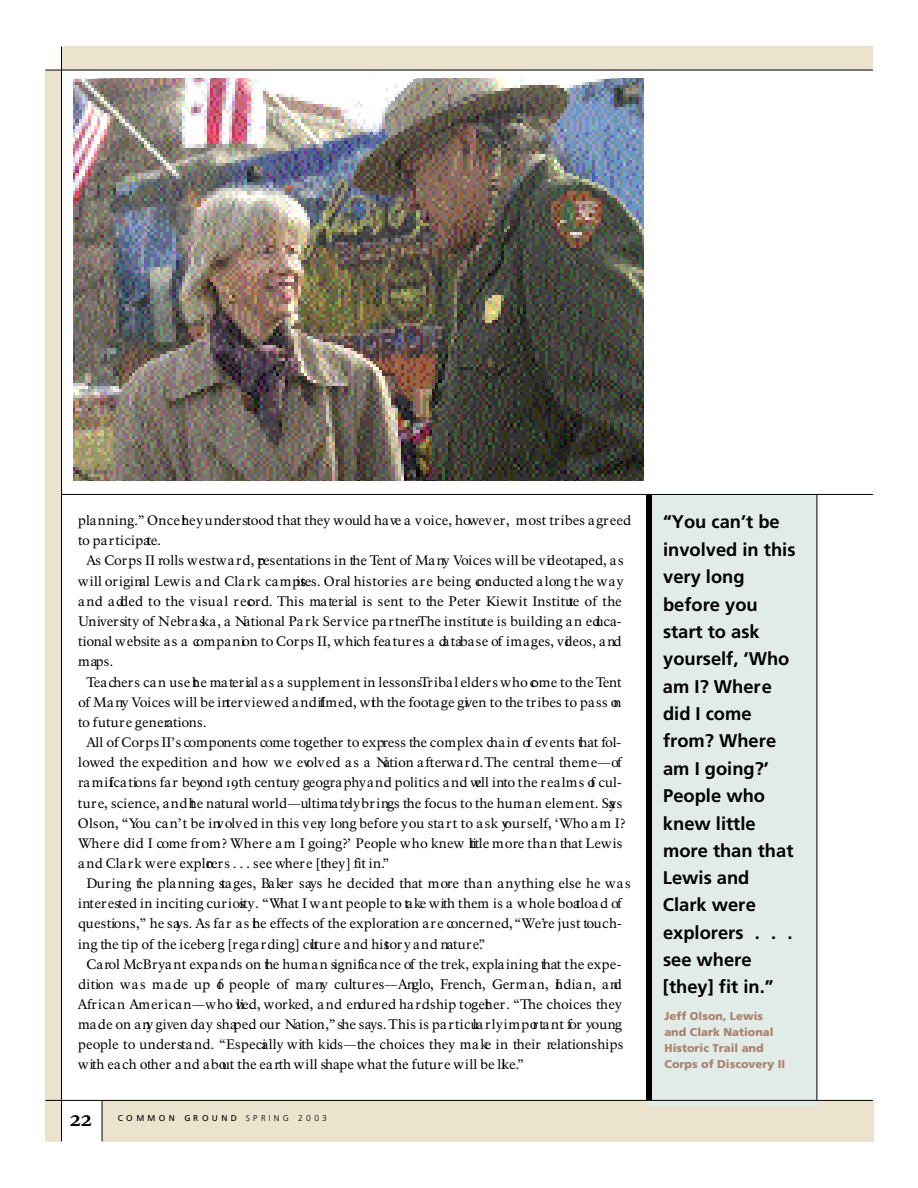
<style>
.page{position:relative;width:918px;height:1188px;background:#fff}
.page>*{position:absolute;margin:0;border:0;box-sizing:border-box;transform-origin:0 0}
.t1{font:700 21.9px "NPS Rawlinson";color:#000}
.t2{font:700 18.3px/27.3px "Frutiger";color:#000}
.t3{font:13.5px/20.1px "NPS Rawlinson";color:#000}
.t4{font:900 11.25px/16px "Frutiger";color:#ab816c}
.t5{font:8.4px "Frutiger";letter-spacing:.375em;color:#000}
.s1{font-weight:300}
</style>
<div class="page">
<div style="left:102px;top:1100px;width:771px;height:41px;background:#ece3cf"></div>
<div style="left:649px;top:494px;width:168px;height:612px;background:#e1ebe7"></div>
<div style="left:61px;top:47px;width:812px;height:23px;background:#ece3cf"></div>
<div style="left:45px;top:70px;width:16px;height:1071px;background:#ece3cf"></div>
<hr style="left:102px;top:1100px;width:1px;height:41px;background:#000">
<hr style="left:61px;top:47px;width:1px;height:1094px;background:#000">
<hr style="left:45px;top:70px;width:828px;height:1px;background:#000">
<hr style="left:45px;top:1100px;width:828px;height:1px;background:#000">
<img style="left:74px;top:79px;width:569px;height:402px">
<div style="left:646px;top:494px;width:5px;height:606px;background:#000"></div>
<hr style="left:817px;top:494px;width:1px;height:606px;background:#000">
<hr style="left:62px;top:494px;width:811px;height:1px;background:#000">
<p class="t3" style="left:78px;top:512px;width:555px">planning.” Once theyunderstood that they would have a voice, however, most tribes agreed to participate.</p>
<p class="t3" style="left:78px;top:552px;width:548px;text-indent:8px">As Corps II rolls westward, presentations in the Tent of Many Voices will be videotaped, as will original Lewis and Clark campsites. Oral histories are being conducted along the way and added to the visual record. This material is sent to the Peter Kiewit Institute of the University of Nebraska, a National Park Service partner. The institute is building an educa&shy;tional website as a companion to Corps II, which features a database of images, videos, and maps.</p>
<p class="t3" style="left:78px;top:673px;width:546px;text-align:justify;text-indent:9px">Teachers can use the material as a supplement in lessons. Tribal elders who come to the Tent of Many Voices will be interviewed and filmed, with the footage given to the tribes to pass on to future generations.</p>
<p class="t3" style="left:78px;top:734px;width:549px;text-indent:9px">All of Corps II’s components come together to express the complex chain of events that fol&shy;lowed the expedition and how we evolved as a Nation afterward. The central theme—of ramifications far beyond 19th century geographyand politics and well into the realms of cul&shy;ture, science, and the natural world—ultimatelybrings the focus to the human element. Says Olson, “You can’t be involved in this very long before you start to ask yourself, ‘Who am I?<br>Where did I come from? Where am I going?’ People who knew little more than that Lewis and Clark were explorers . . . see where [they] fit in.”</p>
<p class="t3" style="left:78px;top:875px;width:554px;text-indent:8px">During the planning stages, Baker says he decided that more than anything else he was interested in inciting curiosity. “What I want people to take with them is a whole boatload of questions,” he says. As far as the effects of the exploration are concerned, “We’re just touch&shy;ing the tip of the iceberg [regarding] culture and historyand nature.”</p>
<p class="t3" style="left:78px;top:955px;width:547px;text-indent:9px">Carol McBryant expands on the human significance of the trek, explaining that the expe&shy;dition was made up of people of many cultures—Anglo, French, German, Indian, and African American—who lived, worked, and endured hardship together. “The choices they made on anygiven day shaped our Nation,” she says. This is particularlyimportant for young people to understand. “Especially with kids—the choices they make in their relationships with each other and about the earth will shape what the future will be like.”</p>
<h1 class="t1" style="left:70px;top:1109px;width:23px">22</h1>
<p class="t5" style="left:118px;top:1115px;width:211px">COMMON GROUND <span class="s1">SPRING 2003</span></p>
<h2 class="t2" style="left:663px;top:510px;width:134px">“You can’t be involved in this very long before you start to ask yourself, ‘Who am I? Where did I come from? Where am I going?’<br>People who knew little more than that<br>Lewis and<br>Clark were explorers . . . see where [they] fit in.”</h2>
<p class="t4" style="left:664px;top:1008px;width:122px">Jeff Olson, Lewis and Clark National<br>Historic Trail and<br>Corps of Discovery II</p>
</div>
